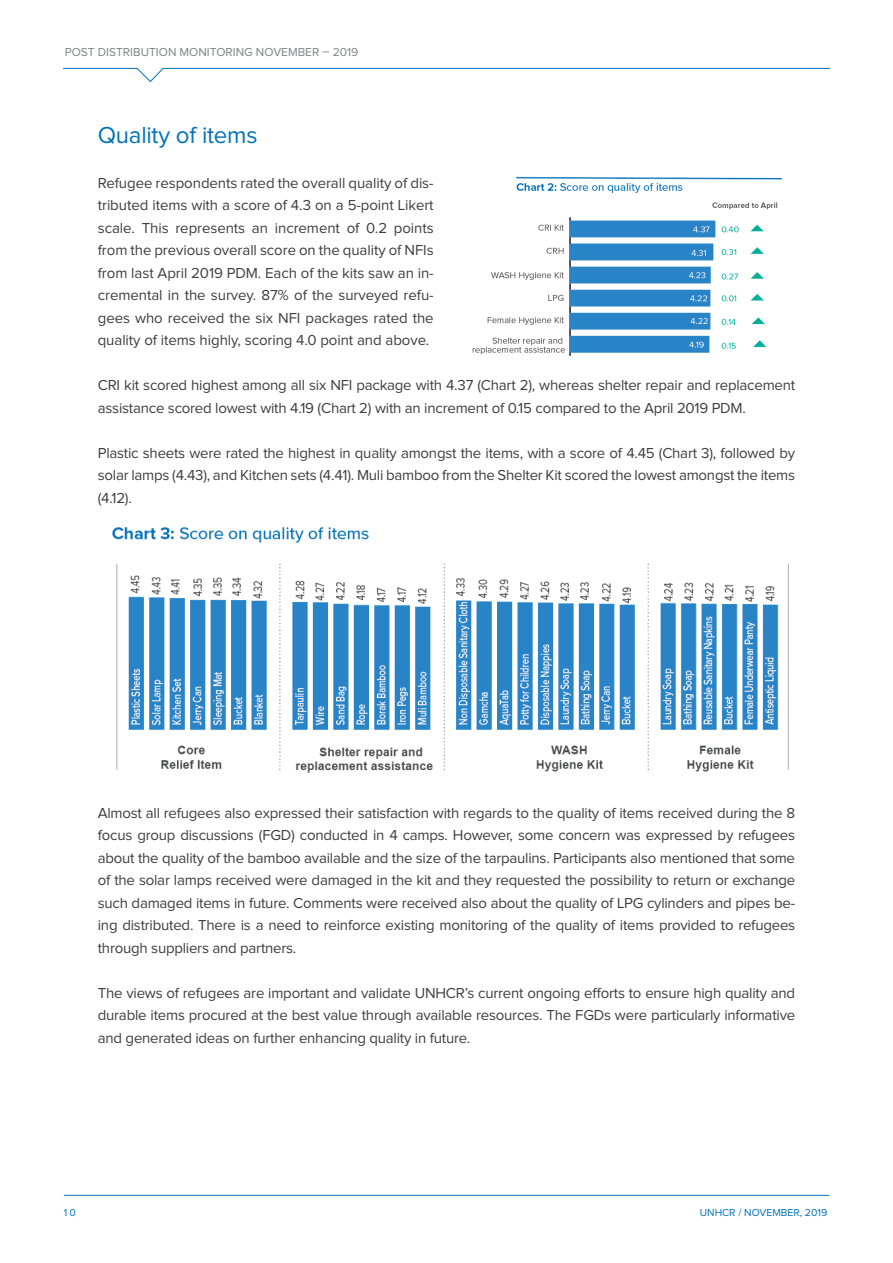
<style>
.page{position:relative;width:893px;height:1263px;background:#fff}
.page>*{position:absolute;margin:0;border:0;box-sizing:border-box;transform-origin:0 0}
.GENERIC_REPORT_-_tit{font:24px "Proxima Nova";letter-spacing:-.01em;color:#0072bc}
.GENERIC_REPORT_-_mai{font:15px/22.5px "Proxima Nova";letter-spacing:-.015em;color:#3e3e3f;text-align:justify}
.t1{font:12px "Proxima Nova";color:#808285}
.t2{font:10.5px "Proxima Nova";color:#0072bc}
</style>
<div class="page">
<svg style="left:64px;top:68px;width:765px;height:15px"></svg>
<hr style="left:64px;top:1195px;width:765px;height:1px;background:#0072bc">
<img style="left:112px;top:527px;width:677px;height:246px">
<img style="left:472px;top:176px;width:310px;height:180px">
<p class="t1" style="left:65px;top:47px;width:295px">POST DISTRIBUTION MONITORING NOVEMBER – 2019</p>
<p class="GENERIC_REPORT_-_tit" style="left:98px;top:124px;width:161px">Quality of items</p>
<p class="GENERIC_REPORT_-_mai" style="left:98px;top:172px;width:337px">Refugee respondents rated the overall quality of dis&shy;tributed items with a score of 4.3 on a 5-point Likert scale. This represents an increment of 0.2 points from the previous overall score on the quality of NFIs from last April 2019 PDM. Each of the kits saw an in&shy;cremental in the survey. 87% of the surveyed refu&shy;gees who received the six NFI packages rated the quality of items highly, scoring 4.0 point and above.</p>
<p class="GENERIC_REPORT_-_mai" style="left:98px;top:375px;width:699px">CRI kit scored highest among all six NFI package with 4.37 (Chart 2), whereas shelter repair and replacement assistance scored lowest with 4.19 (Chart 2) with an increment of 0.15 compared to the April 2019 PDM.</p>
<p class="GENERIC_REPORT_-_mai" style="left:98px;top:442px;width:699px">Plastic sheets were rated the highest in quality amongst the items, with a score of 4.45 (Chart 3), followed by solar lamps (4.43), and Kitchen sets (4.41). Muli bamboo from the Shelter Kit scored the lowest amongst the items (4.12).</p>
<p class="GENERIC_REPORT_-_mai" style="left:98px;top:802px;width:699px">Almost all refugees also expressed their satisfaction with regards to the quality of items received during the 8 focus group discussions (FGD) conducted in 4 camps. However, some concern was expressed by refugees about the quality of the bamboo available and the size of the tarpaulins. Participants also mentioned that some of the solar lamps received were damaged in the kit and they requested the possibility to return or exchange such damaged items in future. Comments were received also about the quality of LPG cylinders and pipes be&shy;ing distributed. There is a need to reinforce existing monitoring of the quality of items provided to refugees through suppliers and partners.</p>
<p class="GENERIC_REPORT_-_mai" style="left:98px;top:982px;width:699px">The views of refugees are important and validate UNHCR’s current ongoing efforts to ensure high quality and durable items procured at the best value through available resources. The FGDs were particularly informative and generated ideas on further enhancing quality in future.</p>
<p class="t2" style="left:64px;top:1208px;width:14px">10</p>
<p class="t2" style="left:700px;top:1208px;width:129px">UNHCR / NOVEMBER, 2019</p>
</div>
